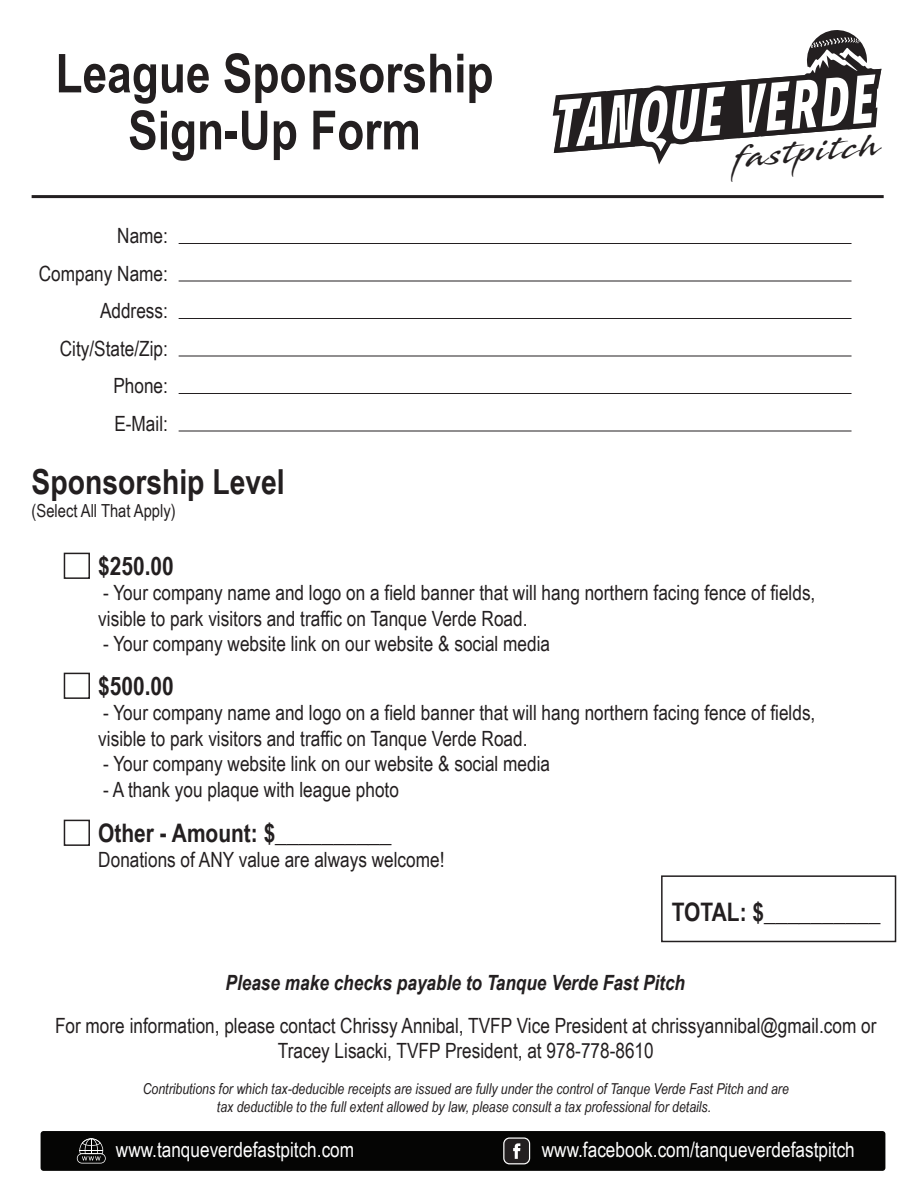
<style>
.page{position:relative;width:918px;height:1188px;background:#fff}
.page>*{position:absolute;margin:0;border:0;box-sizing:border-box;transform-origin:0 0}
.t1{font:700 54px/57px "Arial Narrow";color:#231f20;text-align:center}
.t2{font:700 34.5px "Arial Narrow";color:#231f20}
.t3{font:29.85px "Stingray";color:#231f20}
.t4{font:700 25.5px "Arial Narrow";color:#231f20}
.t5{font:21px/37.5px "Arial Narrow";color:#231f20}
.t6{font:21px "Arial Narrow";color:#fff}
.t7{font:italic 700 21px "Arial Narrow";color:#231f20}
.t8{font:18px "Arial Narrow";color:#231f20}
.t9{font:italic 15px/18px "Arial Narrow";color:#231f20;text-align:center}
</style>
<div class="page">
<svg style="left:553px;top:30px;width:328px;height:135px"></svg>
<div style="left:41px;top:1131px;width:844px;height:40px;background:#050504;border-radius:3px"></div>
<svg style="left:77px;top:1138px;width:29px;height:26px"></svg>
<div style="left:504px;top:1138px;width:26px;height:26px;background:#231f20;border-radius:6px"></div>
<div style="left:503px;top:1137px;width:27px;height:27px;border:1px solid #fff;border-radius:6px"></div>
<svg style="left:513px;top:1143px;width:7px;height:16px"></svg>
<hr style="left:32px;top:195px;width:852px;height:3px;background:#231f20">
<hr style="left:179px;top:243px;width:673px;height:1px;background:#231f20">
<hr style="left:179px;top:281px;width:673px;height:1px;background:#231f20">
<hr style="left:179px;top:318px;width:673px;height:1px;background:#231f20">
<hr style="left:179px;top:356px;width:673px;height:1px;background:#231f20">
<hr style="left:179px;top:393px;width:673px;height:1px;background:#231f20">
<hr style="left:179px;top:431px;width:673px;height:1px;background:#231f20">
<div style="left:64px;top:553px;width:26px;height:26px;border:2px solid #231f20"></div>
<div style="left:64px;top:820px;width:26px;height:26px;border:2px solid #231f20"></div>
<div style="left:64px;top:673px;width:26px;height:26px;border:2px solid #231f20"></div>
<div style="left:661px;top:875px;width:235px;height:67px;border:2px solid #231f20"></div>
<h1 class="t1" style="left:55px;top:42px;width:439px">League Sponsorship<br>Sign-Up Form</h1>
<p class="t5" style="left:39px;top:216px;width:131px;text-align:right">Name:<br>Company Name:<br>Address:<br>City/State/Zip:<br>Phone:<br>E-Mail:</p>
<h2 class="t2" style="left:32px;top:456px;width:255px">Sponsorship Level</h2>
<p class="t8" style="left:32px;top:497px;width:146px">(Select All That Apply)</p>
<h3 class="t3" style="left:735px;top:137px;width:146px;rotate:-5deg">fastpitch</h3>
<p class="t4" style="left:98px;top:546px;width:77px">$250.00</p>
<p class="t5" style="left:98px;top:579px;width:719px;line-height:25.5px">- Your company name and logo on a field banner that will hang northern facing fence of fields, visible to park visitors and traffic on Tanque Verde Road.</p>
<p class="t5" style="left:103px;top:624px;width:449px">- Your company website link on our website &amp; social media</p>
<p class="t4" style="left:98px;top:666px;width:77px">$500.00</p>
<p class="t5" style="left:98px;top:699px;width:719px;line-height:25.5px">- Your company name and logo on a field banner that will hang northern facing fence of fields, visible to park visitors and traffic on Tanque Verde Road.</p>
<p class="t5" style="left:103px;top:744px;width:449px">- Your company website link on our website &amp; social media</p>
<p class="t5" style="left:103px;top:770px;width:297px">- A thank you plaque with league photo</p>
<p class="t4" style="left:98px;top:813px;width:295px">Other - Amount: $__________</p>
<p class="t5" style="left:98px;top:840px;width:348px">Donations of ANY value are always welcome!</p>
<p class="t4" style="left:672px;top:893px;width:210px">TOTAL: $__________</p>
<p class="t7" style="left:226px;top:967px;width:461px">Please make checks payable to Tanque Verde Fast Pitch</p>
<p class="t5" style="left:55px;top:1012px;width:823px;line-height:25.2px;text-align:center">For more information, please contact Chrissy Annibal, TVFP Vice President at chrissyannibal@gmail.com or<br>Tracey Lisacki, TVFP President, at 978-778-8610</p>
<p class="t9" style="left:143px;top:1079px;width:648px">Contributions for which tax-deducible receipts are issued are fully under the control of Tanque Verde Fast Pitch and are tax deductible to the full extent allowed by law, please consult a tax professional for details.</p>
<p class="t6" style="left:116px;top:1134px;width:240px">www.tanqueverdefastpitch.com</p>
<p class="t6" style="left:542px;top:1134px;width:314px">www.facebook.com/tanqueverdefastpitch</p>
</div>
